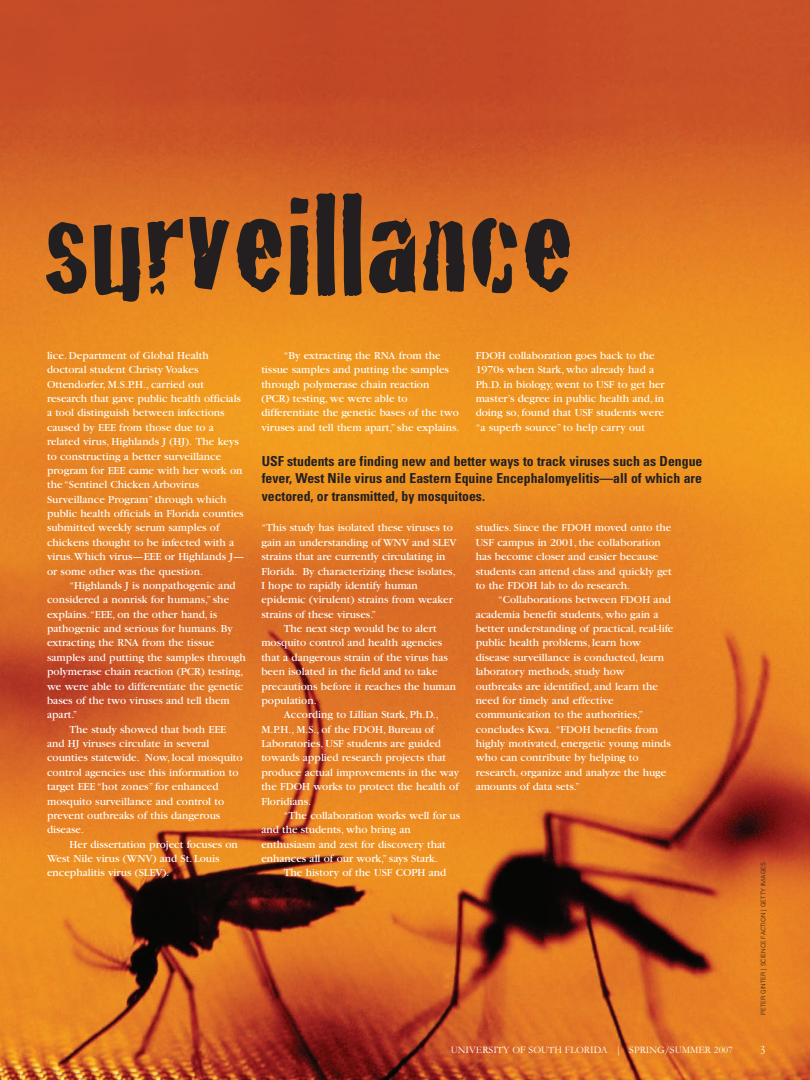
<style>
.page{position:relative;width:810px;height:1080px;background:#fff}
.page>*{position:absolute;margin:0;border:0;box-sizing:border-box;transform-origin:0 0}
.t1{font:143.75px "Cracked";color:#231f20;scale:1.05 1}
.t2{font:700 condensed 13.75px/17.5px "Univers";color:#231f20;text-align:justify}
.t3{font:11.25px/14.4px "Garamond";color:#fff}
.t4{font:300 condensed 11.25px "Garamond";color:#fff}
.t5{font:10px "Garamond";color:#fff}
.t6{font:300 6.25px "Univers";color:#231f20}
</style>
<div class="page">
<img style="left:0;top:0;width:810px;height:1080px">
<h1 class="t1" style="left:42px;top:133px;width:508px">surveillance</h1>
<p class="t3" style="left:47px;top:349px;width:199px">lice. Department of Global Health doctoral student Christy Voakes Ottendorfer, M.S.P.H., carried out research that gave public health officials a tool distinguish between infections caused by EEE from those due to a related virus, Highlands J (HJ). The keys to constructing a better surveillance program for EEE came with her work on the “Sentinel Chicken Arbovirus Surveillance Program” through which public health officials in Florida counties submitted weekly serum samples of chickens thought to be infected with a virus.Which virus—EEE or Highlands J— or some other was the question.</p>
<p class="t3" style="left:70px;top:579px;width:168px">“Highlands J is nonpathogenic and</p>
<p class="t3" style="left:47px;top:594px;width:184px">considered a nonrisk for humans,” she</p>
<p class="t3" style="left:47px;top:608px;width:172px">explains.“EEE, on the other hand, is</p>
<p class="t3" style="left:47px;top:622px;width:187px">pathogenic and serious for humans. By</p>
<p class="t3" style="left:47px;top:637px;width:169px">extracting the RNA from the tissue</p>
<p class="t3" style="left:47px;top:651px;width:200px">samples and putting the samples through</p>
<p class="t3" style="left:47px;top:665px;width:198px">polymerase chain reaction (PCR) testing,</p>
<p class="t3" style="left:47px;top:680px;width:197px">we were able to differentiate the genetic</p>
<p class="t3" style="left:47px;top:694px;width:184px">bases of the two viruses and tell them</p>
<p class="t3" style="left:47px;top:709px;width:32px">apart.”</p>
<p class="t3" style="left:70px;top:723px;width:158px">The study showed that both EEE</p>
<p class="t3" style="left:47px;top:737px;width:164px">and HJ viruses circulate in several</p>
<p class="t3" style="left:47px;top:752px;width:197px">counties statewide. Now, local mosquito</p>
<p class="t3" style="left:47px;top:766px;width:193px">control agencies use this information to</p>
<p class="t3" style="left:47px;top:780px;width:173px">target EEE “hot zones” for enhanced</p>
<p class="t3" style="left:47px;top:795px;width:179px">mosquito surveillance and control to</p>
<p class="t3" style="left:47px;top:809px;width:175px">prevent outbreaks of this dangerous</p>
<p class="t3" style="left:47px;top:824px;width:39px">disease.</p>
<p class="t3" style="left:70px;top:838px;width:170px">Her dissertation project focuses on</p>
<p class="t3" style="left:47px;top:852px;width:174px">West Nile virus (WNV) and St. Louis</p>
<p class="t3" style="left:47px;top:867px;width:124px">encephalitis virus (SLEV).</p>
<p class="t3" style="left:261px;top:349px;width:200px;text-indent:22px">“By extracting the RNA from the tissue samples and putting the samples through polymerase chain reaction (PCR) testing, we were able to differentiate the genetic bases of the two viruses and tell them apart,” she explains.</p>
<p class="t3" style="left:476px;top:349px;width:191px">FDOH collaboration goes back to the 1970s when Stark, who already had a Ph.D. in biology, went to USF to get her master’s degree in public health and, in doing so, found that USF students were “a superb source” to help carry out</p>
<p class="t2" style="left:262px;top:453px;width:442px">USF students are finding new and better ways to track viruses such as Dengue fever, West Nile virus and Eastern Equine Encephalomyelitis—all of which are vectored, or transmitted, by mosquitoes.</p>
<p class="t3" style="left:261px;top:522px;width:193px">“This study has isolated these viruses to</p>
<p class="t3" style="left:261px;top:536px;width:197px">gain an understanding of WNV and SLEV</p>
<p class="t3" style="left:261px;top:550px;width:186px">strains that are currently circulating in</p>
<p class="t3" style="left:261px;top:565px;width:196px">Florida. By characterizing these isolates,</p>
<p class="t3" style="left:261px;top:579px;width:158px">I hope to rapidly identify human</p>
<p class="t3" style="left:261px;top:594px;width:193px">epidemic (virulent) strains from weaker</p>
<p class="t3" style="left:261px;top:608px;width:116px">strains of these viruses.”</p>
<p class="t3" style="left:284px;top:622px;width:154px">The next step would be to alert</p>
<p class="t3" style="left:261px;top:637px;width:182px">mosquito control and health agencies</p>
<p class="t3" style="left:261px;top:651px;width:188px">that a dangerous strain of the virus has</p>
<p class="t3" style="left:261px;top:665px;width:178px">been isolated in the field and to take</p>
<p class="t3" style="left:261px;top:680px;width:196px">precautions before it reaches the human</p>
<p class="t3" style="left:261px;top:694px;width:57px">population.</p>
<p class="t3" style="left:284px;top:709px;width:157px">According to Lillian Stark, Ph.D.,</p>
<p class="t3" style="left:261px;top:723px;width:175px">M.P.H., M.S., of the FDOH, Bureau of</p>
<p class="t3" style="left:261px;top:737px;width:181px">Laboratories, USF students are guided</p>
<p class="t3" style="left:261px;top:752px;width:186px">towards applied research projects that</p>
<p class="t3" style="left:261px;top:766px;width:199px">produce actual improvements in the way</p>
<p class="t3" style="left:261px;top:780px;width:199px">the FDOH works to protect the health of</p>
<p class="t3" style="left:261px;top:795px;width:51px">Floridians.</p>
<p class="t3" style="left:284px;top:809px;width:178px">“The collaboration works well for us</p>
<p class="t3" style="left:261px;top:824px;width:151px">and the students, who bring an</p>
<p class="t3" style="left:261px;top:838px;width:186px">enthusiasm and zest for discovery that</p>
<p class="t3" style="left:261px;top:852px;width:178px">enhances all of our work,” says Stark.</p>
<p class="t3" style="left:284px;top:867px;width:164px">The history of the USF COPH and</p>
<p class="t3" style="left:476px;top:522px;width:197px">studies. Since the FDOH moved onto the USF campus in 2001, the collaboration has become closer and easier because students can attend class and quickly get to the FDOH lab to do research.</p>
<p class="t3" style="left:476px;top:594px;width:199px;text-indent:22px">“Collaborations between FDOH and academia benefit students, who gain a better understanding of practical, real-life public health problems, learn how disease surveillance is conducted, learn laboratory methods, study how outbreaks are identified, and learn the need for timely and effective communication to the authorities,” concludes Kwa. “FDOH benefits from highly motivated, energetic young minds who can contribute by helping to research, organize and analyze the huge amounts of data sets.”</p>
<p class="t6" style="left:761px;top:1015px;width:154px;rotate:-90deg">PETER GINTER | SCIENCE FACTION | GETTY IMAGES</p>
<p class="t5" style="left:451px;top:1044px;width:284px">UNIVERSITY OF SOUTH FLORIDA | SPRING/SUMMER 2007</p>
<p class="t4" style="left:761px;top:1045px;width:6px">3</p>
</div>
